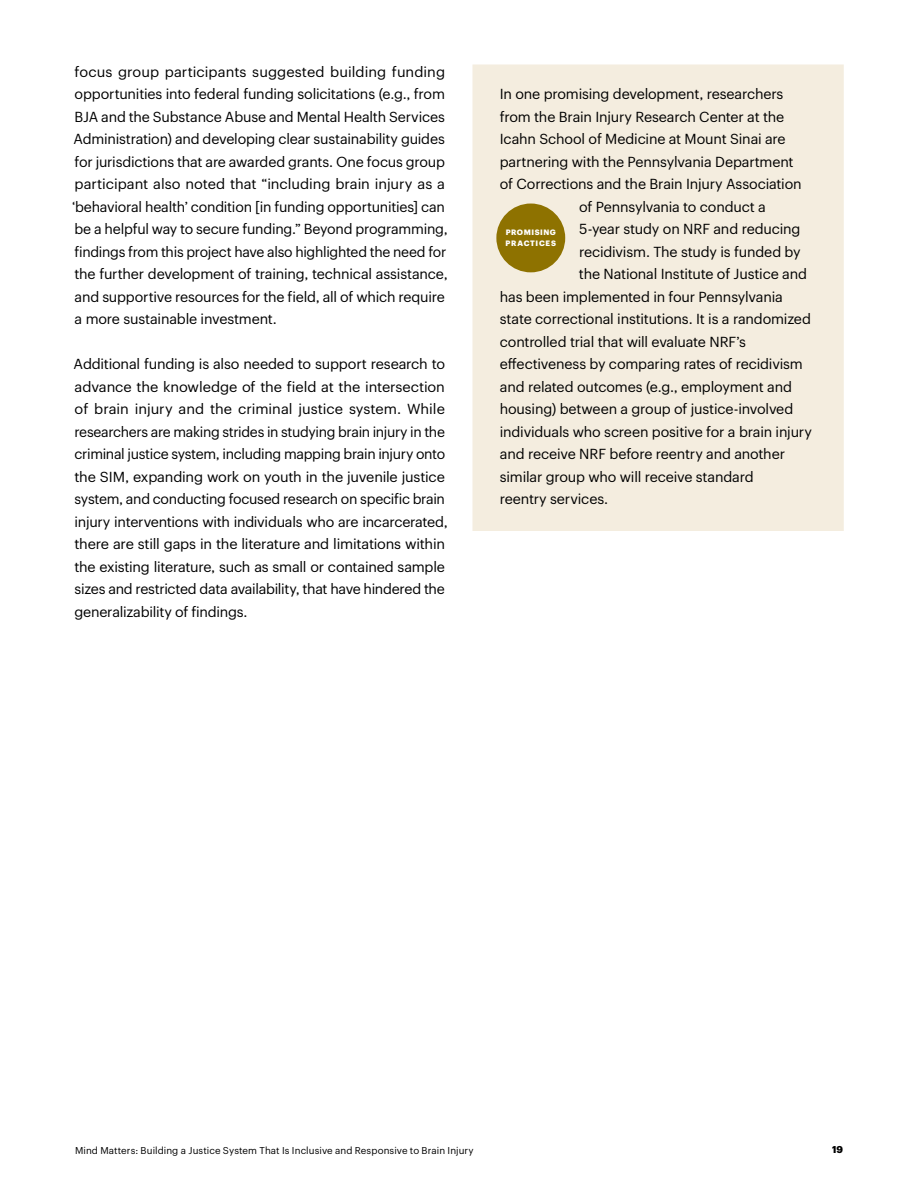
<style>
.page{position:relative;width:918px;height:1188px;background:#fff}
.page>*{position:absolute;margin:0;border:0;box-sizing:border-box;transform-origin:0 0}
.P1_Graphik_Text_No_Indent{font:14.25px/22.5px "Graphik Alt";letter-spacing:-.015em;color:#000}
.t1{font:9.75px "Graphik Alt";letter-spacing:.01em;color:#000}
.t2{font:700 9.75px "Graphik Alt";color:#000}
.P1_Dek_Graphik{font:700 7.65px "Graphik Alt";letter-spacing:.07em;color:#fff}
.P1_Dek_Graphik-2{font:700 7.65px "Graphik Alt";letter-spacing:.095em;color:#fff}
</style>
<div class="page">
<div style="left:472px;top:64px;width:372px;height:467px;background:#f4eddf"></div>
<div style="left:496px;top:204px;width:69px;height:68px;background:#8e7200;border-radius:50%"></div>
<p class="P1_Graphik_Text_No_Indent" style="left:72px;top:59px;width:377px">focus group participants suggested building funding opportunities into federal funding solicitations (e.g., from BJA and the Substance Abuse and Mental Health Services Administration) and developing clear sustainability guides for jurisdictions that are awarded grants. One focus group participant also noted that “including brain injury as a ‘behavioral health’ condition [in funding opportunities] can be a helpful way to secure funding.” Beyond programming, findings from this project have also highlighted the need for the further development of training, technical assistance, and supportive resources for the field, all of which require a more sustainable investment.</p>
<p class="P1_Graphik_Text_No_Indent" style="left:74px;top:351px;width:376px">Additional funding is also needed to support research to advance the knowledge of the field at the intersection of brain injury and the criminal justice system. While researchers are making strides in studying brain injury in the criminal justice system, including mapping brain injury onto the SIM, expanding work on youth in the juvenile justice system, and conducting focused research on specific brain injury interventions with individuals who are incarcerated, there are still gaps in the literature and limitations within the existing literature, such as small or contained sample sizes and restricted data availability, that have hindered the generalizability of findings.</p>
<p class="P1_Graphik_Text_No_Indent" style="left:500px;top:81px;width:285px">In one promising development, researchers</p>
<p class="P1_Graphik_Text_No_Indent" style="left:500px;top:104px;width:286px">from the Brain Injury Research Center at the</p>
<p class="P1_Graphik_Text_No_Indent" style="left:500px;top:126px;width:287px">Icahn School of Medicine at Mount Sinai are</p>
<p class="P1_Graphik_Text_No_Indent" style="left:500px;top:149px;width:295px">partnering with the Pennsylvania Department</p>
<p class="P1_Graphik_Text_No_Indent" style="left:500px;top:171px;width:303px">of Corrections and the Brain Injury Association</p>
<p class="P1_Graphik_Text_No_Indent" style="left:579px;top:194px;width:188px">of Pennsylvania to conduct a</p>
<p class="P1_Graphik_Text_No_Indent" style="left:579px;top:216px;width:223px">5-year study on NRF and reducing</p>
<p class="P1_Graphik_Text_No_Indent" style="left:579px;top:239px;width:223px">recidivism. The study is funded by</p>
<p class="P1_Graphik_Text_No_Indent" style="left:579px;top:261px;width:230px">the National Institute of Justice and</p>
<p class="P1_Graphik_Text_No_Indent" style="left:500px;top:284px;width:285px">has been implemented in four Pennsylvania</p>
<p class="P1_Graphik_Text_No_Indent" style="left:500px;top:306px;width:313px">state correctional institutions. It is a randomized</p>
<p class="P1_Graphik_Text_No_Indent" style="left:500px;top:329px;width:248px">controlled trial that will evaluate NRF’s</p>
<p class="P1_Graphik_Text_No_Indent" style="left:500px;top:351px;width:305px">effectiveness by comparing rates of recidivism</p>
<p class="P1_Graphik_Text_No_Indent" style="left:500px;top:374px;width:294px">and related outcomes (e.g., employment and</p>
<p class="P1_Graphik_Text_No_Indent" style="left:500px;top:396px;width:295px">housing) between a group of justice-involved</p>
<p class="P1_Graphik_Text_No_Indent" style="left:500px;top:419px;width:314px">individuals who screen positive for a brain injury</p>
<p class="P1_Graphik_Text_No_Indent" style="left:500px;top:441px;width:287px">and receive NRF before reentry and another</p>
<p class="P1_Graphik_Text_No_Indent" style="left:500px;top:464px;width:255px">similar group who will receive standard</p>
<p class="P1_Graphik_Text_No_Indent" style="left:500px;top:486px;width:110px">reentry services.</p>
<p class="P1_Dek_Graphik" style="left:506px;top:226px;width:52px">PROMISING</p>
<p class="P1_Dek_Graphik-2" style="left:506px;top:237px;width:52px">PRACTICES</p>
<p class="t1" style="left:75px;top:1143px;width:400px">Mind Matters: Building a Justice System That Is Inclusive and Responsive to Brain Injury</p>
<p class="t2" style="left:832px;top:1142px;width:13px">19</p>
</div>
